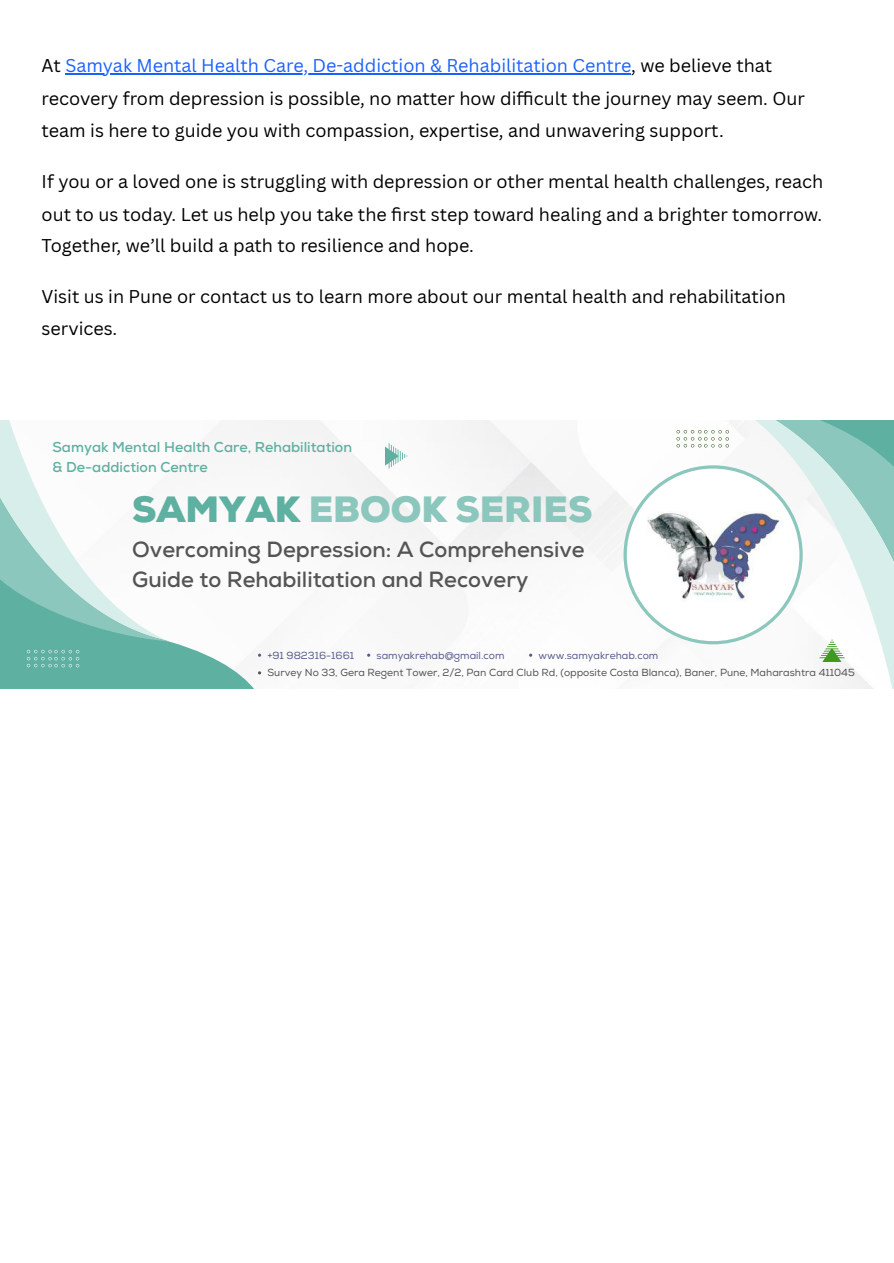
<style>
.page{position:relative;width:894px;height:1263px;background:#fff}
.page>*{position:absolute;margin:0;border:0;box-sizing:border-box;transform-origin:0 0}
.t1{font:900 36.45px "Nexa";color:#8bc7bc}
.t2{font:700 21.9px/30.3px "Nexa";color:#545454}
.t3{font:18px/32.7px "Canva Sans";color:#000}
.t4{font:700 14.25px/19.6px "Nexa";color:#5eb0a1}
.t5{font:10.2px "Nexa";color:#545454}
.t6{font:10.2px "Nexa";color:#575c8d}
.s1{color:#1a62ff}
.s2{color:#5eb0a1}
</style>
<div class="page">
<hr style="left:65px;top:73px;width:566px;height:1px;background:#1a62ff">
<svg style="left:0;top:473px;width:260px;height:216px"></svg>
<svg style="left:712px;top:662px;width:181px;height:27px"></svg>
<svg style="left:0;top:421px;width:169px;height:246px"></svg>
<svg style="left:621px;top:421px;width:272px;height:241px"></svg>
<svg style="left:385px;top:443px;width:22px;height:26px"></svg>
<p class="t3" style="left:42px;top:49px;width:764px">At <span class="s1">Samyak Mental Health Care, De-addiction &amp; Rehabilitation Centre</span>, we believe that recovery from depression is possible, no matter how diffi cult the journey may seem. Our team is here to guide you with compassion, expertise, and unwavering support.</p>
<p class="t3" style="left:42px;top:165px;width:783px;line-height:32.1px;text-align:justify">If you or a loved one is struggling with depression or other mental health challenges, reach out to us today. Let us help you take the fi rst step toward healing and a brighter tomorrow.<br>Together, we’ll build a path to resilience and hope.</p>
<p class="t3" style="left:42px;top:280px;width:745px">Visit us in Pune or contact us to learn more about our mental health and rehabilitation services.</p>
<p class="t4" style="left:53px;top:437px;width:301px">Samyak Mental Health Care, Rehabilitation &amp; De-addiction Centre</p>
<h1 class="t1" style="left:132px;top:486px;width:461px"><span class="s2">SAMYAK</span> EBOOK SERIES</h1>
<p class="t2" style="left:132px;top:534px;width:454px">Overcoming Depression: A Comprehensive<br>Guide to Rehabilitation and Recovery</p>
<p class="t6" style="left:267px;top:649px;width:88px">+91 982316-1661</p>
<p class="t6" style="left:376px;top:649px;width:129px">samyakrehab@gmail.com</p>
<p class="t6" style="left:538px;top:649px;width:121px">www.samyakrehab.com</p>
<p class="t5" style="left:267px;top:667px;width:588px">Survey No 33, Gera Regent Tower, 2/2, Pan Card Club Rd, (opposite Costa Blanca), Baner, Pune, Maharashtra 411045</p>
</div>
